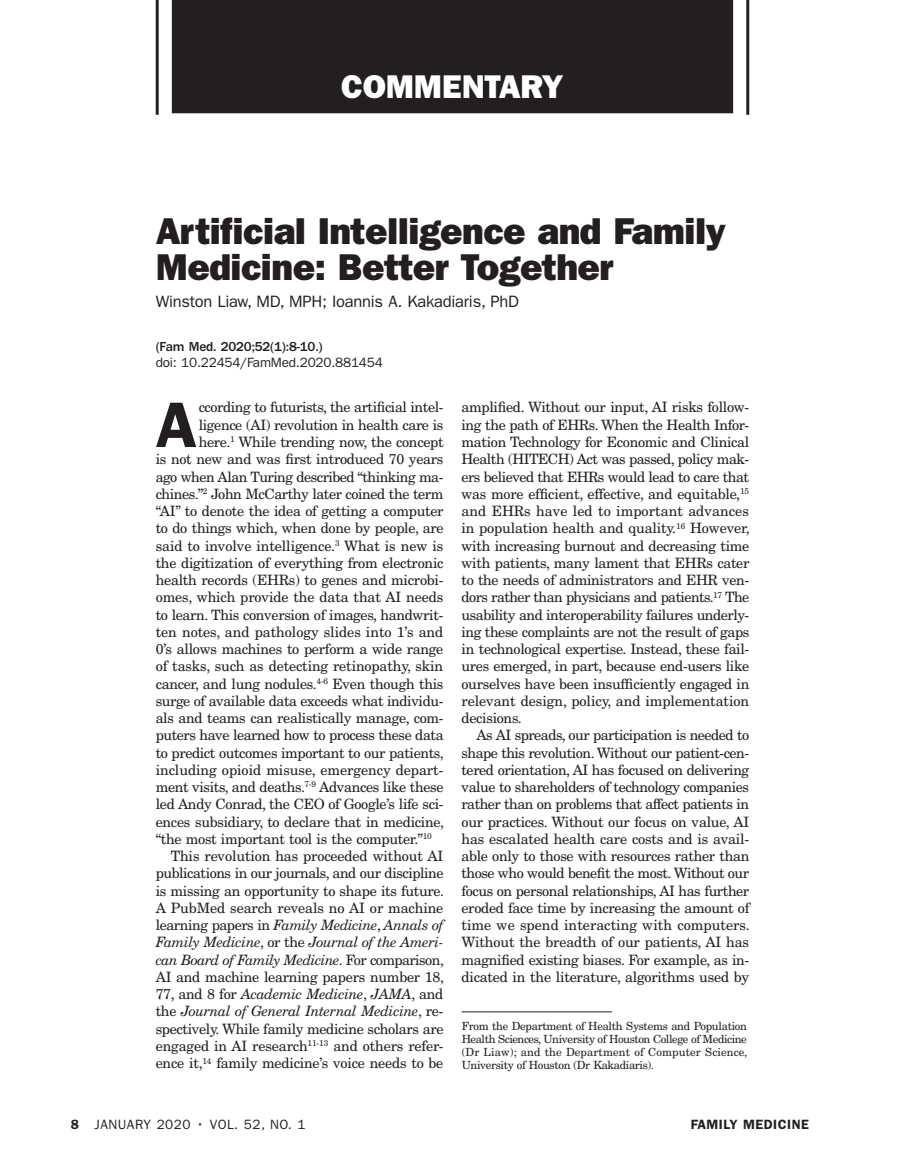
<style>
.page{position:relative;width:905px;height:1175px;background:#fff}
.page>*{position:absolute;margin:0;border:0;box-sizing:border-box;transform-origin:0 0}
.Body_Text_with_Dro{font:600 64.5px "ITC Franklin Gothic Std";color:#231f20}
.Headline_Major{font:37.5px/36px "ITC Franklin Gothic Std Hvy";letter-spacing:-.015em;color:#231f20}
.t1{font:33px "ITC Franklin Gothic Std Hvy";letter-spacing:-.005em;color:#fff}
.Author{font:16.5px "ITC Franklin Gothic Std";letter-spacing:-.015em;color:#231f20}
.Body_Text{font:14.25px/17.2px "New Century Schlbk LT Std";letter-spacing:-.015em;color:#231f20;text-align:justify}
.Body_Text_with_Dro-2{font:14.25px "New Century Schlbk LT Std";letter-spacing:-.02em;color:#231f20}
.Abstract_DOI_Cite{font:13.5px "ITC Franklin Gothic Std";letter-spacing:-.015em;color:#231f20}
.Abstract_Text_Cite{font:500 13.5px "ITC Franklin Gothic Std";letter-spacing:-.015em;color:#231f20}
.Abstract_DOI_Cite-2{font:13.5px "ITC Franklin Gothic Std";letter-spacing:.035em;color:#231f20}
.t2{font:600 13.5px "ITC Franklin Gothic Std";letter-spacing:.035em;color:#231f20}
.From_the{font:11.25px/12.9px "New Century Schlbk LT Std";letter-spacing:-.035em;color:#231f20;text-align:justify}
.s1{font-style:italic}
.s2{font-weight:600}
</style>
<div class="page">
<div style="left:172px;top:0;width:561px;height:113px;background:#231f20"></div>
<hr style="left:746px;top:0;width:3px;height:115px;background:#231f20">
<hr style="left:156px;top:0;width:3px;height:115px;background:#231f20">
<hr style="left:461px;top:1011px;width:151px;height:1px;background:#231f20">
<h3 class="t1" style="left:341px;top:67px;width:224px">COMMENTARY</h3>
<p class="Headline_Major" style="left:156px;top:213px;width:572px">Artificial Intelligence and Family<br>Medicine: Better Together</p>
<p class="Author" style="left:156px;top:292px;width:365px">Winston Liaw, MD, MPH; Ioannis A. Kakadiaris, PhD</p>
<p class="Abstract_Text_Cite" style="left:156px;top:338px;width:168px">(Fam Med. 2020;52(1):8-10.)</p>
<p class="Abstract_DOI_Cite" style="left:156px;top:355px;width:229px">doi: 10.22454/FamMed.2020.881454</p>
<p class="Body_Text_with_Dro" style="left:156px;top:387px;width:43px">A</p>
<p class="Body_Text_with_Dro-2" style="left:199px;top:399px;width:246px">ccording to futurists, the artificial intel-</p>
<p class="Body_Text_with_Dro-2" style="left:199px;top:416px;width:246px">ligence (AI) revolution in health care is</p>
<p class="Body_Text_with_Dro-2" style="left:199px;top:433px;width:246px">here.<sup>1</sup> While trending now, the concept</p>
<p class="Body_Text_with_Dro-2" style="left:156px;top:450px;width:289px">is not new and was first introduced 70 years</p>
<p class="Body_Text_with_Dro-2" style="left:156px;top:468px;width:289px">ago when Alan Turing described “thinking ma-</p>
<p class="Body_Text_with_Dro-2" style="left:156px;top:485px;width:289px">chines.”<sup>2</sup> John McCarthy later coined the term</p>
<p class="Body_Text_with_Dro-2" style="left:156px;top:502px;width:289px">“AI” to denote the idea of getting a computer</p>
<p class="Body_Text_with_Dro-2" style="left:156px;top:519px;width:289px">to do things which, when done by people, are</p>
<p class="Body_Text_with_Dro-2" style="left:156px;top:537px;width:289px">said to involve intelligence.<sup>3</sup> What is new is</p>
<p class="Body_Text_with_Dro-2" style="left:156px;top:554px;width:289px">the digitization of everything from electronic</p>
<p class="Body_Text_with_Dro-2" style="left:156px;top:571px;width:289px">health records (EHRs) to genes and microbi-</p>
<p class="Body_Text_with_Dro-2" style="left:156px;top:588px;width:289px">omes, which provide the data that AI needs</p>
<p class="Body_Text_with_Dro-2" style="left:156px;top:606px;width:289px">to learn. This conversion of images, handwrit-</p>
<p class="Body_Text_with_Dro-2" style="left:156px;top:623px;width:289px">ten notes, and pathology slides into 1’s and</p>
<p class="Body_Text_with_Dro-2" style="left:156px;top:640px;width:289px">0’s allows machines to perform a wide range</p>
<p class="Body_Text_with_Dro-2" style="left:156px;top:657px;width:289px">of tasks, such as detecting retinopathy, skin</p>
<p class="Body_Text_with_Dro-2" style="left:156px;top:675px;width:289px">cancer, and lung nodules.<sup>4-6</sup> Even though this</p>
<p class="Body_Text_with_Dro-2" style="left:156px;top:692px;width:289px">surge of available data exceeds what individu-</p>
<p class="Body_Text_with_Dro-2" style="left:156px;top:709px;width:289px">als and teams can realistically manage, com-</p>
<p class="Body_Text_with_Dro-2" style="left:156px;top:726px;width:289px">puters have learned how to process these data</p>
<p class="Body_Text_with_Dro-2" style="left:156px;top:744px;width:289px">to predict outcomes important to our patients,</p>
<p class="Body_Text_with_Dro-2" style="left:156px;top:761px;width:289px">including opioid misuse, emergency depart-</p>
<p class="Body_Text_with_Dro-2" style="left:156px;top:778px;width:289px">ment visits, and deaths.<sup>7-9</sup> Advances like these</p>
<p class="Body_Text_with_Dro-2" style="left:156px;top:795px;width:289px">led Andy Conrad, the CEO of Google’s life sci-</p>
<p class="Body_Text_with_Dro-2" style="left:156px;top:813px;width:290px">ences subsidiary, to declare that in medicine,</p>
<p class="Body_Text_with_Dro-2" style="left:156px;top:830px;width:277px">“the most important tool is the computer.”<sup>10</sup></p>
<p class="Body_Text" style="left:156px;top:847px;width:290px;text-indent:15px">This revolution has proceeded without AI publications in our journals, and our discipline is missing an opportunity to shape its future.<br>A PubMed search reveals no AI or machine learning papers in <span class="s1">Family Medicine</span>, <span class="s1">Annals of Family Medicine</span>, or the <span class="s1">Journal of the Ameri&shy;can Board of Family Medicine</span>. For comparison, AI and machine learning papers number 18, 77, and 8 for <span class="s1">Academic Medicine</span>, <span class="s1">JAMA</span>, and the <span class="s1">Journal of General Internal Medicine</span>, re&shy;spectively. While family medicine scholars are engaged in AI research<sup>11-13</sup> and others refer&shy;ence it,<sup>14</sup> family medicine’s voice needs to be</p>
<p class="Body_Text" style="left:461px;top:399px;width:290px">amplified. Without our input, AI risks follow&shy;ing the path of EHRs. When the Health Infor&shy;mation Technology for Economic and Clinical Health (HITECH) Act was passed, policy mak&shy;ers believed that EHRs would lead to care that was more efficient, effective, and equitable,<sup>15 </sup>and EHRs have led to important advances in population health and quality.<sup>16</sup> However, with increasing burnout and decreasing time with patients, many lament that EHRs cater to the needs of administrators and EHR ven&shy;dors rather than physicians and patients.<sup>17</sup> The usability and interoperability failures underly&shy;ing these complaints are not the result of gaps in technological expertise. Instead, these fail&shy;ures emerged, in part, because end-users like ourselves have been insufficiently engaged in relevant design, policy, and implementation decisions.</p>
<p class="Body_Text" style="left:461px;top:726px;width:290px;text-indent:15px">As AI spreads, our participation is needed to shape this revolution. Without our patient-cen&shy;tered orientation, AI has focused on delivering value to shareholders of technology companies rather than on problems that affect patients in our practices. Without our focus on value, AI has escalated health care costs and is avail&shy;able only to those with resources rather than those who would benefit the most. Without our focus on personal relationships, AI has further eroded face time by increasing the amount of time we spend interacting with computers.<br>Without the breadth of our patients, AI has magnified existing biases. For example, as in&shy;dicated in the literature, algorithms used by</p>
<p class="From_the" style="left:461px;top:1019px;width:287px">From the Department of Health Systems and Population Health Sciences, University of Houston College of Medicine (Dr Liaw); and the Department of Computer Science, University of Houston (Dr Kakadiaris).</p>
<p class="Abstract_DOI_Cite-2" style="left:71px;top:1116px;width:236px"><span class="s2">8</span> JANUARY 2020 • VOL. 52, NO. 1</p>
<p class="t2" style="left:690px;top:1116px;width:120px">FAMILY MEDICINE</p>
</div>
